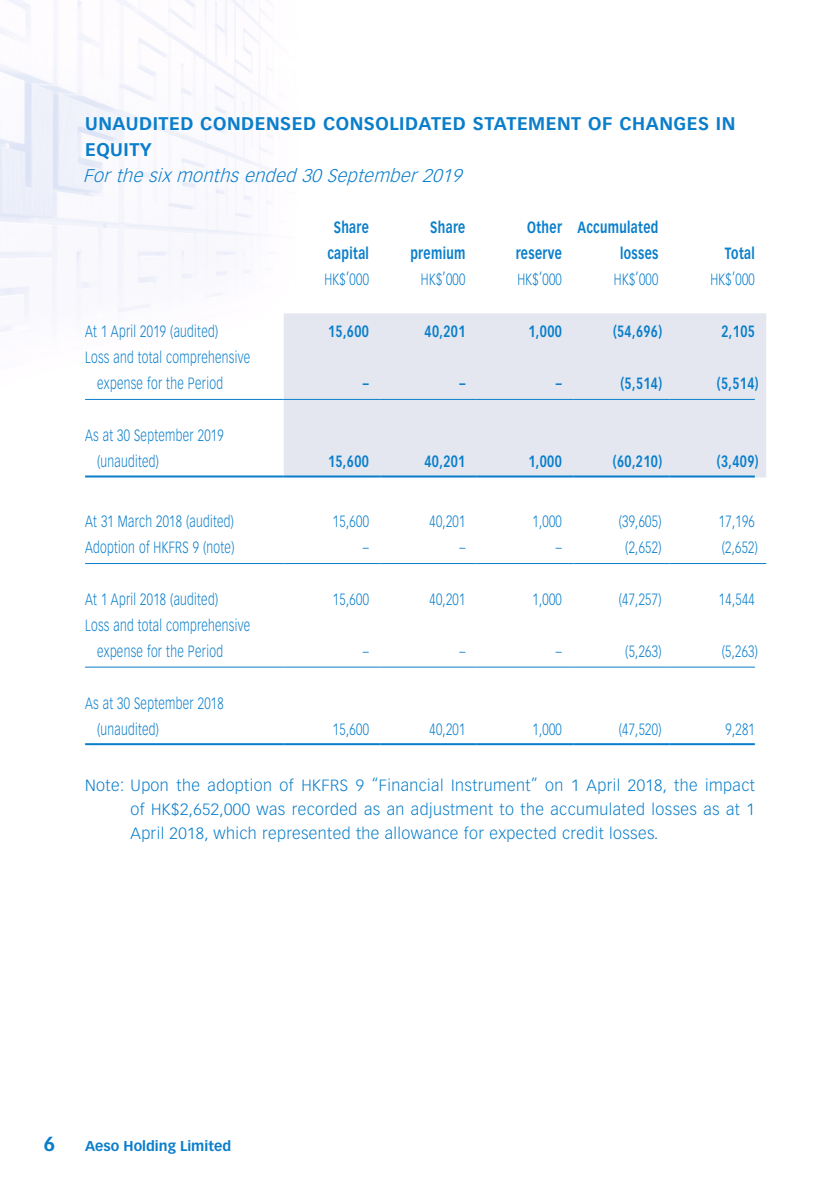
<style>
.page{position:relative;width:840px;height:1191px;background:#fff}
.page>*{position:absolute;margin:0;border:0;box-sizing:border-box;transform-origin:0 0}
.t1{font:700 20px "Vectora LT Std";color:#0a7eca}
.t2{font:700 18px/26px "Vectora LT Std";letter-spacing:.03em;color:#0a7eca}
.t3{font:italic 300 18px "Vectora LT Std";color:#0a7eca}
.t4{font:300 16px/26px "Vectora LT Std";letter-spacing:.025em;color:#0a7eca;scale:.75 1}
.t5{font:300 16px/24px "Vectora LT Std";letter-spacing:.025em;color:#0a7eca;text-align:justify}
.t6{font:700 16px/26px "Vectora LT Std";letter-spacing:.03em;color:#0a7eca;text-align:right;scale:.75 1}
.t7{font:700 14px "Vectora LT Std";color:#0a7eca}
</style>
<div class="page">
<img style="left:0;top:0;width:767px;height:746px">
<div style="left:283px;top:313px;width:482px;height:164px;background:#e4e7f0"></div>
<hr style="left:85px;top:399px;width:198px;height:1px;background:#0a7eca">
<hr style="left:283px;top:399px;width:97px;height:1px;background:#0a7eca">
<hr style="left:380px;top:399px;width:96px;height:1px;background:#0a7eca">
<hr style="left:476px;top:399px;width:97px;height:1px;background:#0a7eca">
<hr style="left:573px;top:399px;width:96px;height:1px;background:#0a7eca">
<hr style="left:669px;top:399px;width:85px;height:1px;background:#0a7eca">
<hr style="left:85px;top:475px;width:198px;height:2px;background:#0a7eca">
<hr style="left:283px;top:475px;width:97px;height:2px;background:#0a7eca">
<hr style="left:380px;top:475px;width:96px;height:2px;background:#0a7eca">
<hr style="left:476px;top:475px;width:97px;height:2px;background:#0a7eca">
<hr style="left:573px;top:475px;width:96px;height:2px;background:#0a7eca">
<hr style="left:669px;top:475px;width:85px;height:2px;background:#0a7eca">
<hr style="left:85px;top:563px;width:198px;height:1px;background:#0a7eca">
<hr style="left:283px;top:563px;width:97px;height:1px;background:#0a7eca">
<hr style="left:380px;top:563px;width:96px;height:1px;background:#0a7eca">
<hr style="left:476px;top:563px;width:97px;height:1px;background:#0a7eca">
<hr style="left:573px;top:563px;width:96px;height:1px;background:#0a7eca">
<hr style="left:669px;top:563px;width:96px;height:1px;background:#0a7eca">
<hr style="left:85px;top:666px;width:198px;height:1px;background:#0a7eca">
<hr style="left:283px;top:666px;width:97px;height:1px;background:#0a7eca">
<hr style="left:380px;top:666px;width:96px;height:1px;background:#0a7eca">
<hr style="left:476px;top:666px;width:97px;height:1px;background:#0a7eca">
<hr style="left:573px;top:666px;width:96px;height:1px;background:#0a7eca">
<hr style="left:669px;top:666px;width:85px;height:1px;background:#0a7eca">
<hr style="left:85px;top:743px;width:198px;height:2px;background:#0a7eca">
<hr style="left:283px;top:743px;width:97px;height:2px;background:#0a7eca">
<hr style="left:380px;top:743px;width:96px;height:2px;background:#0a7eca">
<hr style="left:476px;top:743px;width:97px;height:2px;background:#0a7eca">
<hr style="left:573px;top:743px;width:96px;height:2px;background:#0a7eca">
<hr style="left:669px;top:743px;width:85px;height:2px;background:#0a7eca">
<p class="t2" style="left:85px;top:110px;width:651px">UNAUDITED CONDENSED CONSOLIDATED STATEMENT OF CHANGES IN<br>EQUITY</p>
<p class="t3" style="left:83px;top:165px;width:385px">Forthe sixmonthsended 30 September2019</p>
<p class="t6" style="left:327px;top:215px;width:57px;text-align:center">Share capital</p>
<p class="t6" style="left:410px;top:215px;width:75px">Share premium</p>
<p class="t6" style="left:515px;top:215px;width:63px">Other reserve</p>
<p class="t6" style="left:577px;top:215px;width:109px">Accumulated losses</p>
<p class="t6" style="left:724px;top:241px;width:41px">Total</p>
<p class="t4" style="left:324px;top:267px;width:61px">HK$’000</p>
<p class="t4" style="left:420px;top:267px;width:61px">HK$’000</p>
<p class="t4" style="left:517px;top:267px;width:61px">HK$’000</p>
<p class="t4" style="left:613px;top:267px;width:61px">HK$’000</p>
<p class="t4" style="left:710px;top:267px;width:61px">HK$’000</p>
<p class="t4" style="left:85px;top:319px;width:179px">At 1 April 2019 (audited)</p>
<p class="t6" style="left:328px;top:319px;width:56px">15,600</p>
<p class="t6" style="left:424px;top:319px;width:56px">40,201</p>
<p class="t6" style="left:528px;top:319px;width:46px">1,000</p>
<p class="t6" style="left:612px;top:319px;width:67px">(54,696)</p>
<p class="t6" style="left:721px;top:319px;width:46px">2,105</p>
<p class="t4" style="left:97px;top:345px;width:205px;text-indent:-12px">Loss and total comprehensive expense for the Period</p>
<p class="t6" style="left:363px;top:371px;width:9px">–</p>
<p class="t6" style="left:459px;top:371px;width:9px">–</p>
<p class="t6" style="left:555px;top:371px;width:9px">–</p>
<p class="t6" style="left:620px;top:371px;width:57px">(5,514)</p>
<p class="t6" style="left:716px;top:371px;width:57px">(5,514)</p>
<p class="t4" style="left:97px;top:422px;width:170px;text-indent:-12px">As at 30 September 2019 (unaudited)</p>
<p class="t6" style="left:328px;top:448px;width:56px">15,600</p>
<p class="t6" style="left:424px;top:448px;width:56px">40,201</p>
<p class="t6" style="left:528px;top:448px;width:46px">1,000</p>
<p class="t6" style="left:612px;top:448px;width:67px">(60,210)</p>
<p class="t6" style="left:716px;top:448px;width:57px">(3,409)</p>
<p class="t4" style="left:85px;top:509px;width:200px">At 31 March 2018 (audited)</p>
<p class="t4" style="left:333px;top:509px;width:49px">15,600</p>
<p class="t4" style="left:429px;top:509px;width:49px">40,201</p>
<p class="t4" style="left:532px;top:509px;width:41px">1,000</p>
<p class="t4" style="left:618px;top:509px;width:58px">(39,605)</p>
<p class="t4" style="left:718px;top:509px;width:49px">17,196</p>
<p class="t4" style="left:85px;top:535px;width:200px">Adoption of HKFRS 9 (note)</p>
<p class="t4" style="left:363px;top:535px;width:9px">–</p>
<p class="t4" style="left:459px;top:535px;width:9px">–</p>
<p class="t4" style="left:555px;top:535px;width:9px">–</p>
<p class="t4" style="left:625px;top:535px;width:50px">(2,652)</p>
<p class="t4" style="left:721px;top:535px;width:50px">(2,652)</p>
<p class="t4" style="left:85px;top:586px;width:179px">At 1 April 2018 (audited)</p>
<p class="t4" style="left:333px;top:586px;width:49px">15,600</p>
<p class="t4" style="left:429px;top:586px;width:49px">40,201</p>
<p class="t4" style="left:532px;top:586px;width:41px">1,000</p>
<p class="t4" style="left:618px;top:586px;width:58px">(47,257)</p>
<p class="t4" style="left:718px;top:586px;width:49px">14,544</p>
<p class="t4" style="left:97px;top:612px;width:205px;text-indent:-12px">Loss and total comprehensive expense for the Period</p>
<p class="t4" style="left:363px;top:638px;width:9px">–</p>
<p class="t4" style="left:459px;top:638px;width:9px">–</p>
<p class="t4" style="left:555px;top:638px;width:9px">–</p>
<p class="t4" style="left:625px;top:638px;width:50px">(5,263)</p>
<p class="t4" style="left:721px;top:638px;width:50px">(5,263)</p>
<p class="t4" style="left:97px;top:690px;width:170px;text-indent:-12px">As at 30 September 2018 (unaudited)</p>
<p class="t4" style="left:333px;top:716px;width:49px">15,600</p>
<p class="t4" style="left:429px;top:716px;width:49px">40,201</p>
<p class="t4" style="left:532px;top:716px;width:41px">1,000</p>
<p class="t4" style="left:618px;top:716px;width:58px">(47,520)</p>
<p class="t4" style="left:725px;top:716px;width:41px">9,281</p>
<p class="t5" style="left:130px;top:773px;width:625px;text-indent:-45px">Note: Upon the adoption of HKFRS 9 “Financial Instrument” on 1 April 2018, the impact of HK$2,652,000 was recorded as an adjustment to the accumulated losses as at 1<br>April 2018, which represented the allowance for expected credit losses.</p>
<p class="t1" style="left:43px;top:1131px;width:13px">6</p>
<p class="t7" style="left:85px;top:1137px;width:147px">Aeso Holding Limited</p>
</div>
